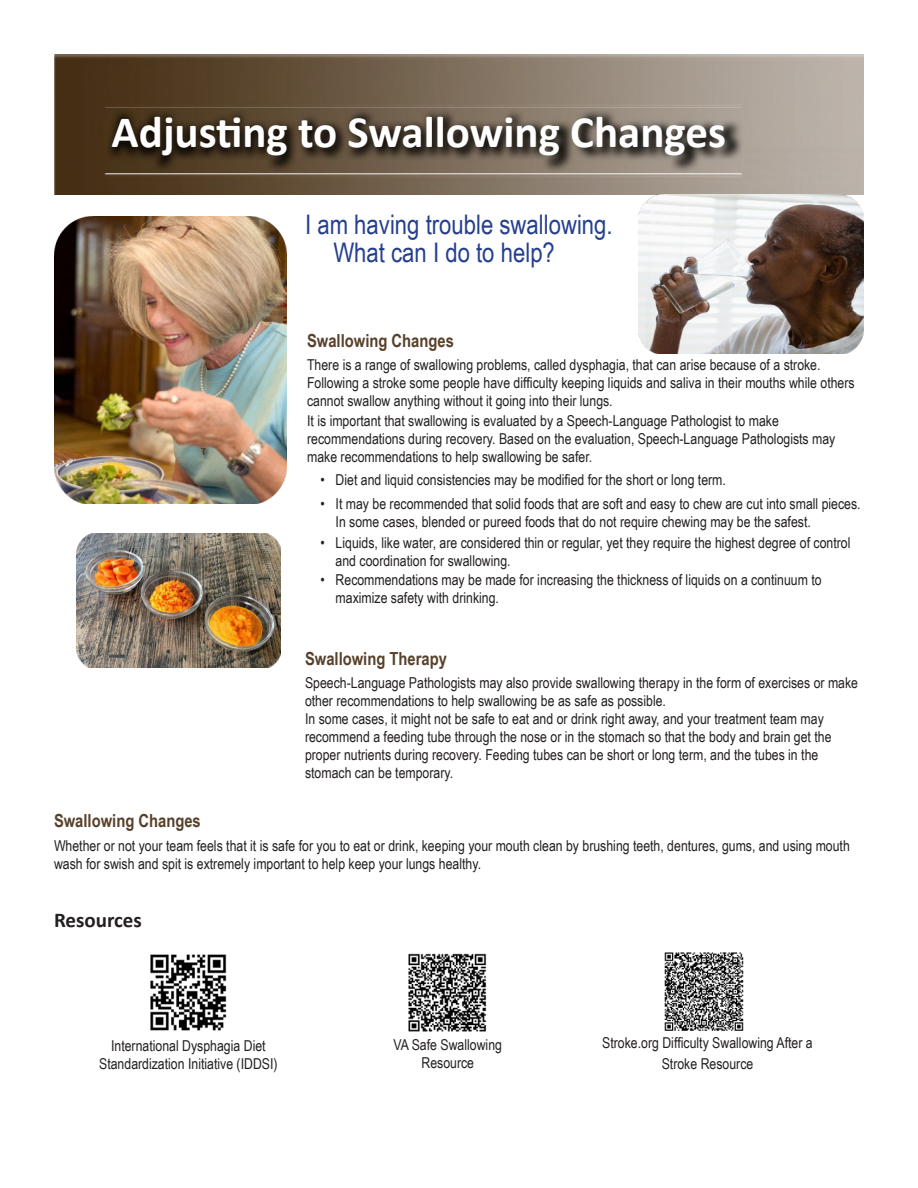
<style>
.page{position:relative;width:918px;height:1188px;background:#fff}
.page>*{position:absolute;margin:0;border:0;box-sizing:border-box;transform-origin:0 0}
.t1{font:700 45px "Calibri";color:#fff}
.t2{font:27px "Arial Narrow";color:#253f8e}
.t3{font:700 21px "Calibri";color:#231f20}
.t4{font:700 18px "Arial Narrow";color:#57412b}
.t5{font:15px/18px "Arial Narrow";color:#231f20}
</style>
<div class="page">
<img style="left:54px;top:54px;width:810px;height:141px">
<img style="left:104px;top:108px;width:639px;height:65px">
<img style="left:54px;top:217px;width:232px;height:287px">
<img style="left:76px;top:533px;width:205px;height:135px">
<img style="left:638px;top:195px;width:226px;height:159px">
<img style="left:665px;top:952px;width:78px;height:79px">
<img style="left:150px;top:954px;width:77px;height:77px">
<img style="left:409px;top:953px;width:78px;height:78px">
<p class="t1" style="left:112px;top:100px;width:616px">Adjusting to Swallowing Changes</p>
<p class="t2" style="left:305px;top:205px;width:309px">I am having trouble swallowing.</p>
<p class="t2" style="left:333px;top:233px;width:223px">What can I do to help?</p>
<p class="t4" style="left:307px;top:327px;width:148px">Swallowing Changes</p>
<p class="t5" style="left:307px;top:355px;width:549px">There is a range of swallowing problems, called dysphagia, that can arise because of a stroke.<br>Following a stroke some people have difficulty keeping liquids and saliva in their mouths while others cannot swallow anything without it going into their lungs.</p>
<p class="t5" style="left:307px;top:411px;width:530px">It is important that swallowing is evaluated by a Speech-Language Pathologist to make recommendations during recovery. Based on the evaluation, Speech-Language Pathologists may make recommendations to help swallowing be safer.</p>
<p class="t5" style="left:321px;top:470px;width:407px">• Diet and liquid consistencies may be modified for the short or long term.</p>
<p class="t5" style="left:336px;top:494px;width:527px;text-indent:-15px">• It may be recommended that solid foods that are soft and easy to chew are cut into small pieces.<br>In some cases, blended or pureed foods that do not require chewing may be the safest.</p>
<p class="t5" style="left:336px;top:533px;width:516px;text-indent:-15px">• Liquids, like water, are considered thin or regular, yet they require the highest degree of control and coordination for swallowing.</p>
<p class="t5" style="left:336px;top:570px;width:488px;text-indent:-15px">• Recommendations may be made for increasing the thickness of liquids on a continuum to maximize safety with drinking.</p>
<p class="t4" style="left:305px;top:645px;width:143px">Swallowing Therapy</p>
<p class="t5" style="left:305px;top:673px;width:555px">Speech-Language Pathologists may also provide swallowing therapy in the form of exercises or make other recommendations to help swallowing be as safe as possible.</p>
<p class="t5" style="left:305px;top:709px;width:528px">In some cases, it might not be safe to eat and or drink right away, and your treatment team may recommend a feeding tube through the nose or in the stomach so that the body and brain get the proper nutrients during recovery. Feeding tubes can be short or long term, and the tubes in the stomach can be temporary.</p>
<p class="t4" style="left:54px;top:807px;width:148px">Swallowing Changes</p>
<p class="t5" style="left:54px;top:836px;width:797px">Whether or not your team feels that it is safe for you to eat or drink, keeping your mouth clean by brushing teeth, dentures, gums, and using mouth wash for swish and spit is extremely important to help keep your lungs healthy.</p>
<p class="t3" style="left:54px;top:906px;width:89px">Resources</p>
<p class="t5" style="left:99px;top:1036px;width:180px;text-align:center">International Dysphagia Diet<br>Standardization Initiative (IDDSI)</p>
<p class="t5" style="left:394px;top:1035px;width:110px;text-align:center">VA Safe Swallowing<br>Resource</p>
<p class="t5" style="left:602px;top:1031px;width:212px;line-height:21.6px;text-align:center">Stroke.org Difficulty Swallowing After a<br>Stroke Resource</p>
</div>
